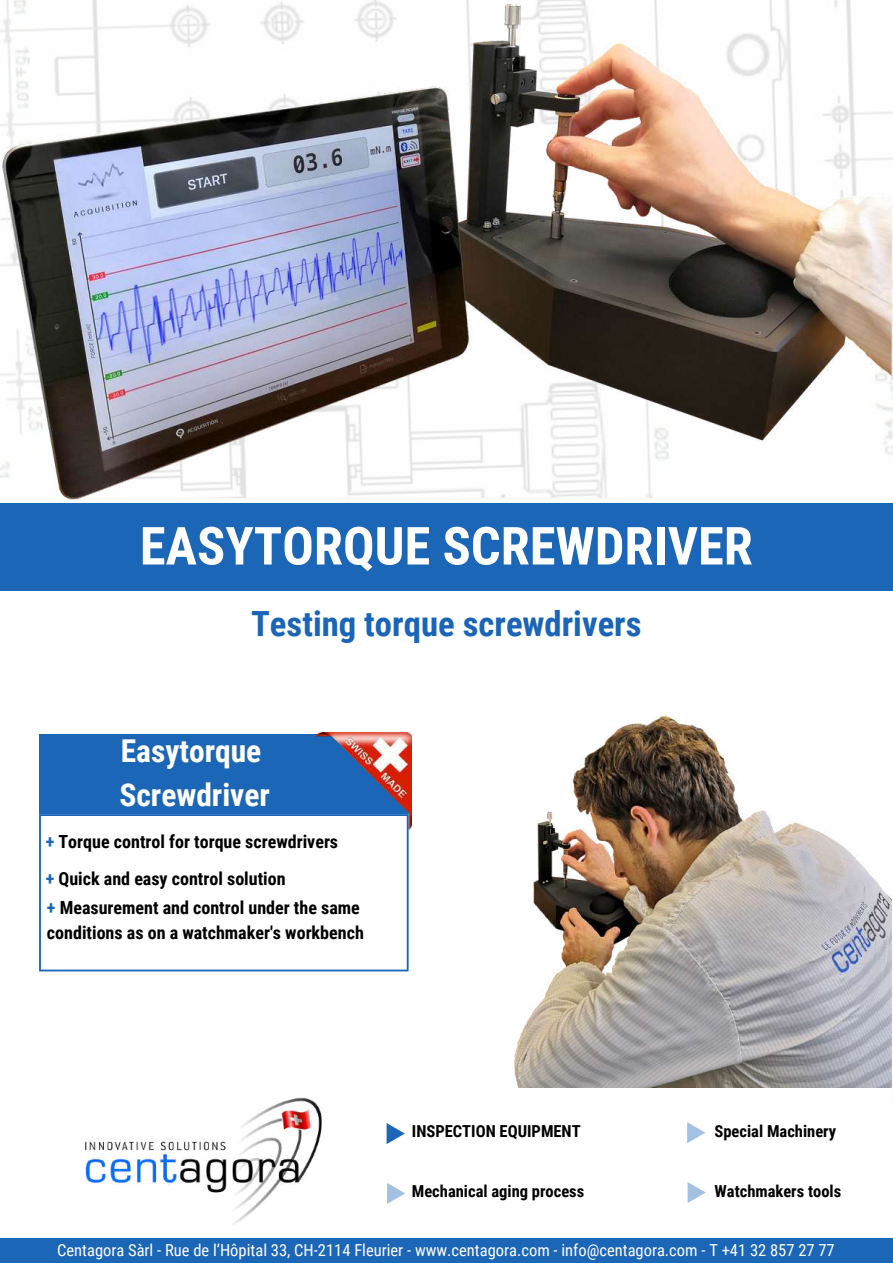
<style>
.page{position:relative;width:893px;height:1264px;background:#fff}
.page>*{position:absolute;margin:0;border:0;box-sizing:border-box;transform-origin:0 0}
.t1{font:700 52.5px "Roboto Condensed";color:#fff}
.t2{font:700 34.65px "Roboto Condensed";color:#1a65b7}
.t3{font:700 31.5px/43.8px "Roboto Condensed";color:#fff}
.t4{font:700 18px/24.8px "Roboto Condensed";color:#000}
.t5{font:16.5px "Roboto Condensed";color:#fff}
.t6{font:700 16.5px "Roboto Condensed";color:#000}
.s1{color:#1a65b7}
</style>
<div class="page">
<div style="left:0;top:1238px;width:892px;height:24px;background:#1a65b7"></div>
<img style="left:411px;top:715px;width:481px;height:373px">
<img style="left:85px;top:1097px;width:237px;height:127px">
<svg style="left:386px;top:1123px;width:19px;height:21px"></svg>
<svg style="left:387px;top:1183px;width:18px;height:20px"></svg>
<svg style="left:687px;top:1122px;width:18px;height:21px"></svg>
<svg style="left:687px;top:1182px;width:18px;height:20px"></svg>
<img style="left:0;top:0;width:892px;height:591px">
<div style="left:36px;top:811px;width:407px;height:188px;background:#fff"></div>
<div style="left:39px;top:734px;width:369px;height:80px;background:#1a65b7"></div>
<svg style="left:39px;top:814px;width:369px;height:157px"></svg>
<img style="left:315px;top:732px;width:96px;height:97px">
<h1 class="t1" style="left:140px;top:516px;width:614px">EASYTORQUE SCREWDRIVER</h1>
<h2 class="t2" style="left:251px;top:604px;width:392px">Testing torque screwdrivers</h2>
<h3 class="t3" style="left:119px;top:729px;width:152px">Easytorque<br>Screwdriver</h3>
<p class="t4" style="left:46px;top:822px;width:294px;line-height:37.2px"><span class="s1">+</span> Torque control for torque screwdrivers <span class="s1">+</span> Quick and easy control solution</p>
<p class="t4" style="left:47px;top:895px;width:318px"><span class="s1">+</span> Measurement and control under the same conditions as on a watchmaker's workbench</p>
<p class="t6" style="left:412px;top:1121px;width:170px">INSPECTION EQUIPMENT</p>
<p class="t6" style="left:714px;top:1121px;width:123px">Special Machinery</p>
<p class="t6" style="left:412px;top:1181px;width:174px">Mechanical aging process</p>
<p class="t6" style="left:714px;top:1181px;width:128px">Watchmakers tools</p>
<p class="t5" style="left:57px;top:1240px;width:779px">Centagora Sàrl - Rue de l’Hôpital 33, CH-2114 Fleurier - www.centagora.com - info@centagora.com - T +41 32 857 27 77</p>
</div>
